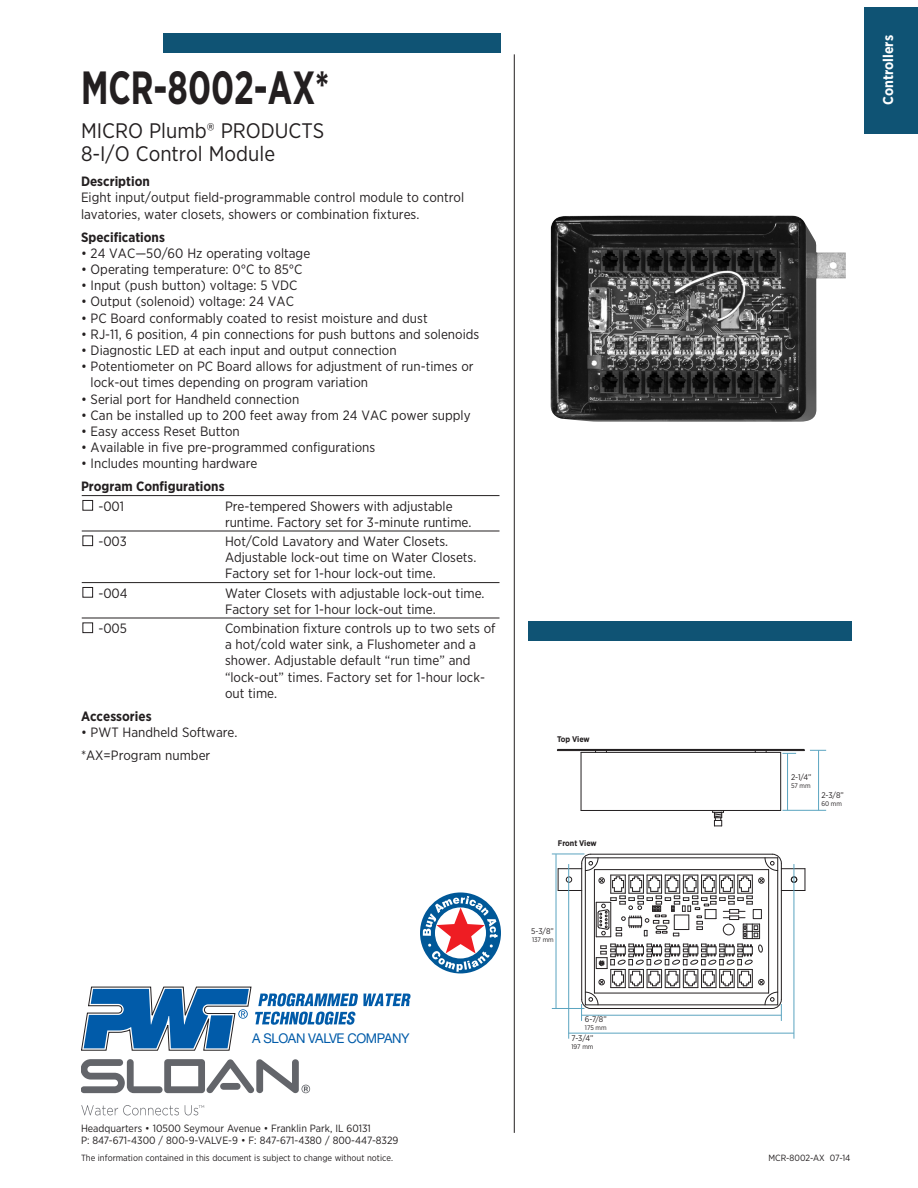
<style>
.page{position:relative;width:918px;height:1188px;background:#fff}
.page>*{position:absolute;margin:0;border:0;box-sizing:border-box;transform-origin:0 0}
._02_NUMBER{font:700 46.5px "Gotham Narrow";color:#231f20;scale:.78 1}
.Subtitle{font:21px/22.5px "Gotham Narrow";color:#231f20}
.t1{font:700 14.25px "Gotham Narrow";color:#fff}
._04_BODY{font:13.5px/16.2px "Gotham Narrow";color:#231f20}
._05_CHART{font:13.5px/16.2px "Gotham Narrow";color:#231f20}
._03_SUB{font:700 13.5px "Gotham Narrow";color:#231f20}
.t2{font:13.5px "Helvetica Neue LT";letter-spacing:-.03em;color:#015ba9}
.t3{font:10.5px/12.6px "Gotham Narrow";color:#231f20}
.t4{font:9px "Gotham Narrow";color:#231f20}
.t5{font:8.1px "Gotham Narrow";color:#231f20}
.t6{font:700 8.1px "Gotham Narrow";letter-spacing:-.01em;color:#231f20}
.t7{font:6.6px "Gotham Narrow";color:#231f20}
</style>
<div class="page">
<div style="left:163px;top:33px;width:338px;height:20px;background:#0f5374"></div>
<div style="left:528px;top:621px;width:324px;height:19px;background:#0f5374"></div>
<hr style="left:514px;top:54px;width:1px;height:1079px;background:#231f20">
<div style="left:864px;top:7px;width:54px;height:126px;background:#0f5374"></div>
<svg style="left:81px;top:987px;width:330px;height:64px"></svg>
<svg style="left:81px;top:1059px;width:229px;height:35px"></svg>
<svg style="left:81px;top:1105px;width:98px;height:10px"></svg>
<svg style="left:185px;top:1105px;width:19px;height:10px"></svg>
<svg style="left:712px;top:811px;width:12px;height:16px"></svg>
<hr style="left:581px;top:810px;width:200px;height:1px;background:#231f20">
<hr style="left:581px;top:752px;width:200px;height:1px;background:#231f20">
<hr style="left:581px;top:752px;width:1px;height:58px;background:#231f20">
<hr style="left:780px;top:752px;width:1px;height:58px;background:#231f20">
<hr style="left:557px;top:750px;width:247px;height:1px;background:#231f20">
<hr style="left:557px;top:749px;width:247px;height:1px;background:#231f20">
<hr style="left:782px;top:810px;width:44px;height:1px;background:#5ba4c0">
<hr style="left:568px;top:1033px;width:226px;height:1px;background:#5ba4c0">
<hr style="left:568px;top:864px;width:1px;height:175px;background:#5ba4c0">
<svg style="left:558px;top:854px;width:248px;height:167px"></svg>
<hr style="left:556px;top:854px;width:1px;height:154px;background:#5ba4c0">
<svg style="left:782px;top:753px;width:14px;height:1px"></svg>
<svg style="left:804px;top:750px;width:22px;height:1px"></svg>
<hr style="left:552px;top:1008px;width:32px;height:1px;background:#5ba4c0">
<hr style="left:787px;top:753px;width:1px;height:57px;background:#5ba4c0">
<hr style="left:818px;top:750px;width:1px;height:60px;background:#5ba4c0">
<hr style="left:552px;top:854px;width:32px;height:1px;background:#5ba4c0">
<hr style="left:794px;top:864px;width:1px;height:175px;background:#5ba4c0">
<img style="left:551px;top:215px;width:295px;height:207px">
<hr style="left:82px;top:495px;width:418px;height:1px;background:#231f20">
<hr style="left:82px;top:531px;width:418px;height:1px;background:#231f20">
<hr style="left:82px;top:582px;width:418px;height:1px;background:#231f20">
<hr style="left:82px;top:618px;width:418px;height:1px;background:#231f20">
<div style="left:82px;top:500px;width:11px;height:11px;border:1px solid #231f20"></div>
<div style="left:82px;top:536px;width:11px;height:10px;border:1px solid #231f20"></div>
<div style="left:82px;top:587px;width:11px;height:11px;border:1px solid #231f20"></div>
<div style="left:82px;top:622px;width:11px;height:11px;border:1px solid #231f20"></div>
<svg style="left:420px;top:892px;width:81px;height:81px"></svg>
<svg style="left:423px;top:896px;width:75px;height:76px"></svg>
<p class="_02_NUMBER" style="left:81px;top:58px;width:320px">MCR-8002-AX*</p>
<p class="Subtitle" style="left:81px;top:119px;width:245px">MICRO Plumb® PRODUCTS<br>8-I/O Control Module</p>
<p class="_03_SUB" style="left:81px;top:173px;width:70px">Description</p>
<p class="_04_BODY" style="left:81px;top:189px;width:385px">Eight input/output field-programmable control module to control lavatories, water closets, showers or combination fixtures.</p>
<p class="_03_SUB" style="left:81px;top:228px;width:85px">Specifications</p>
<p class="_04_BODY" style="left:81px;top:245px;width:231px">• 24 VAC—50/60 Hz operating voltage</p>
<p class="_04_BODY" style="left:81px;top:261px;width:223px">• Operating temperature: 0°C to 85°C</p>
<p class="_04_BODY" style="left:81px;top:277px;width:218px">• Input (push button) voltage: 5 VDC</p>
<p class="_04_BODY" style="left:81px;top:293px;width:215px">• Output (solenoid) voltage: 24 VAC</p>
<p class="_04_BODY" style="left:81px;top:310px;width:348px">• PC Board conformably coated to resist moisture and dust</p>
<p class="_04_BODY" style="left:81px;top:326px;width:400px">• RJ-11, 6 position, 4 pin connections for push buttons and solenoids</p>
<p class="_04_BODY" style="left:81px;top:342px;width:317px">• Diagnostic LED at each input and output connection</p>
<p class="_04_BODY" style="left:91px;top:358px;width:384px;text-indent:-10px">• Potentiometer on PC Board allows for adjustment of run-times or lock-out times depending on program variation</p>
<p class="_04_BODY" style="left:81px;top:391px;width:220px">• Serial port for Handheld connection</p>
<p class="_04_BODY" style="left:81px;top:407px;width:391px">• Can be installed up to 200 feet away from 24 VAC power supply</p>
<p class="_04_BODY" style="left:81px;top:423px;width:160px">• Easy access Reset Button</p>
<p class="_04_BODY" style="left:81px;top:439px;width:296px">• Available in five pre-programmed configurations</p>
<p class="_04_BODY" style="left:81px;top:455px;width:178px">• Includes mounting hardware</p>
<p class="_03_SUB" style="left:81px;top:478px;width:145px">Program Configurations</p>
<p class="_05_CHART" style="left:98px;top:497px;width:27px">-001</p>
<p class="_05_CHART" style="left:225px;top:497px;width:248px">Pre-tempered Showers with adjustable runtime. Factory set for 3-minute runtime.</p>
<p class="_05_CHART" style="left:98px;top:533px;width:30px">-003</p>
<p class="_05_CHART" style="left:225px;top:533px;width:253px">Hot/Cold Lavatory and Water Closets.<br>Adjustable lock-out time on Water Closets.<br>Factory set for 1-hour lock-out time.</p>
<p class="_05_CHART" style="left:98px;top:584px;width:31px">-004</p>
<p class="_05_CHART" style="left:225px;top:584px;width:261px">Water Closets with adjustable lock-out time.<br>Factory set for 1-hour lock-out time.</p>
<p class="_05_CHART" style="left:98px;top:620px;width:30px">-005</p>
<p class="_05_CHART" style="left:225px;top:620px;width:272px">Combination fixture controls up to two sets of a hot/cold water sink, a Flushometer and a shower. Adjustable default “run time” and “lock-out” times. Factory set for 1-hour lock&shy;out time.</p>
<p class="_03_SUB" style="left:81px;top:707px;width:72px">Accessories</p>
<p class="_04_BODY" style="left:81px;top:724px;width:158px">• PWT Handheld Software.</p>
<p class="_04_BODY" style="left:81px;top:747px;width:131px">*AX=Program number</p>
<p class="t2" style="left:252px;top:1030px;width:159px">A SLOAN VALVE COMPANY</p>
<p class="t3" style="left:81px;top:1121px;width:319px">Headquarters • 10500 Seymour Avenue • Franklin Park, IL 60131<br>P: 847-671-4300 / 800-9-VALVE-9 • F: 847-671-4380 / 800-447-8329</p>
<p class="t4" style="left:81px;top:1153px;width:314px">The information contained in this document is subject to change without notice.</p>
<p class="t6" style="left:557px;top:734px;width:34px">Top View</p>
<p class="t6" style="left:558px;top:838px;width:41px">Front View</p>
<p class="t5" style="left:531px;top:926px;width:24px">5-3/8”</p>
<p class="t7" style="left:532px;top:936px;width:23px">137 mm</p>
<p class="t5" style="left:585px;top:1014px;width:23px">6-7/8”</p>
<p class="t7" style="left:585px;top:1024px;width:23px">175 mm</p>
<p class="t5" style="left:572px;top:1033px;width:23px">7-3/4”</p>
<p class="t7" style="left:572px;top:1043px;width:23px">197 mm</p>
<p class="t1" style="left:879px;top:105px;width:71px;rotate:-90deg">Controllers</p>
<p class="t5" style="left:791px;top:772px;width:22px">2-1/4”</p>
<p class="t7" style="left:791px;top:782px;width:21px">57 mm</p>
<p class="t5" style="left:821px;top:790px;width:24px">2-3/8”</p>
<p class="t7" style="left:821px;top:800px;width:22px">60 mm</p>
<p class="t4" style="left:768px;top:1153px;width:84px">MCR-8002-AX 07-14</p>
</div>
